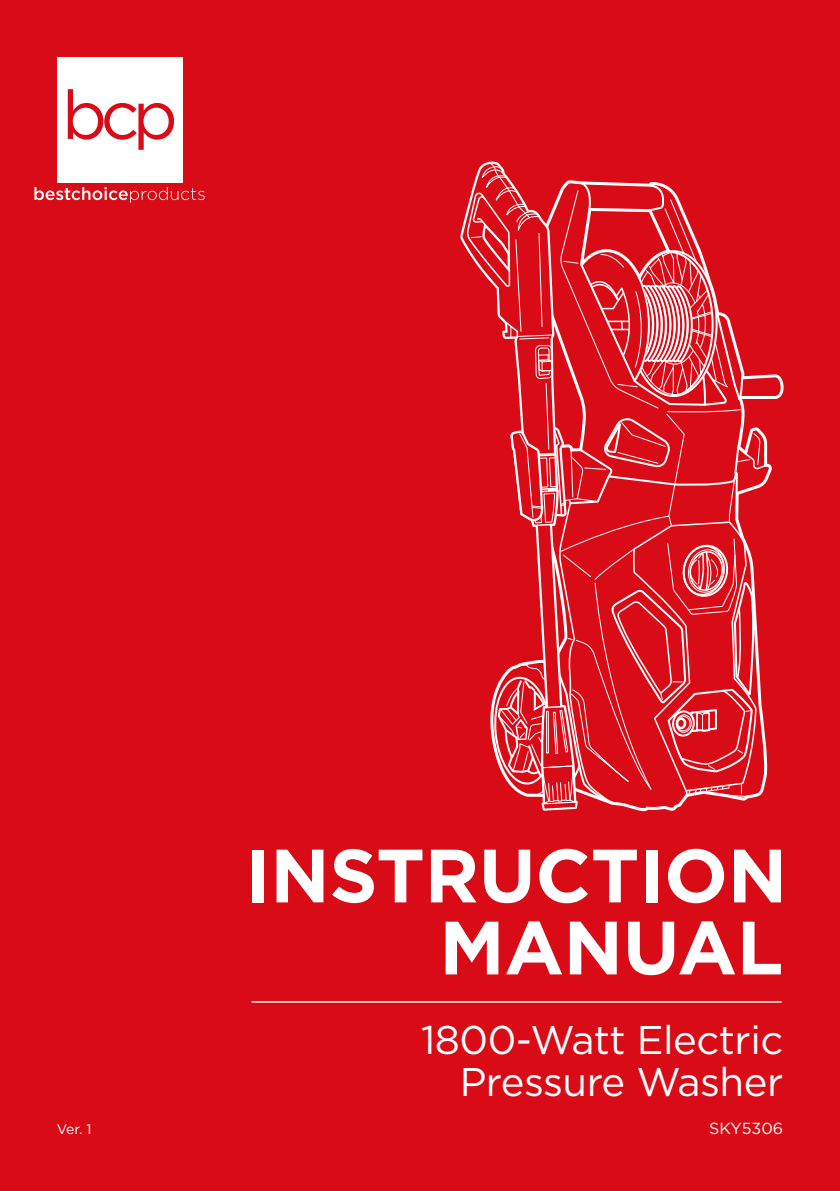
<style>
.page{position:relative;width:840px;height:1191px;background:#fff}
.page>*{position:absolute;margin:0;border:0;box-sizing:border-box;transform-origin:0 0}
.t1{font:700 75.2px/72px "Gotham";letter-spacing:-.005em;color:#fff;text-align:right}
.t2{font:40px/42px "Gotham";letter-spacing:-.01em;color:#fff;text-align:right}
.t3{font:16px "Gotham";color:#fff}
.t4{font:14px "Gotham";color:#fff}
</style>
<div class="page">
<div style="left:0;top:0;width:839px;height:1191px;background:#d90b17"></div>
<hr style="left:251px;top:1001px;width:530px;height:1px;background:#fff">
<div style="left:57px;top:57px;width:125px;height:125px;background:#fff"></div>
<svg style="left:68px;top:89px;width:106px;height:61px"></svg>
<svg style="left:34px;top:187px;width:170px;height:16px"></svg>
<svg style="left:465px;top:163px;width:301px;height:646px"></svg>
<h1 class="t1" style="left:245px;top:839px;width:543px">INSTRUCTION<br>MANUAL</h1>
<p class="t2" style="left:421px;top:1018px;width:363px">1800-Watt Electric<br>Pressure Washer</p>
<p class="t4" style="left:57px;top:1120px;width:36px">Ver. 1</p>
<p class="t3" style="left:708px;top:1118px;width:75px">SKY5306</p>
</div>
